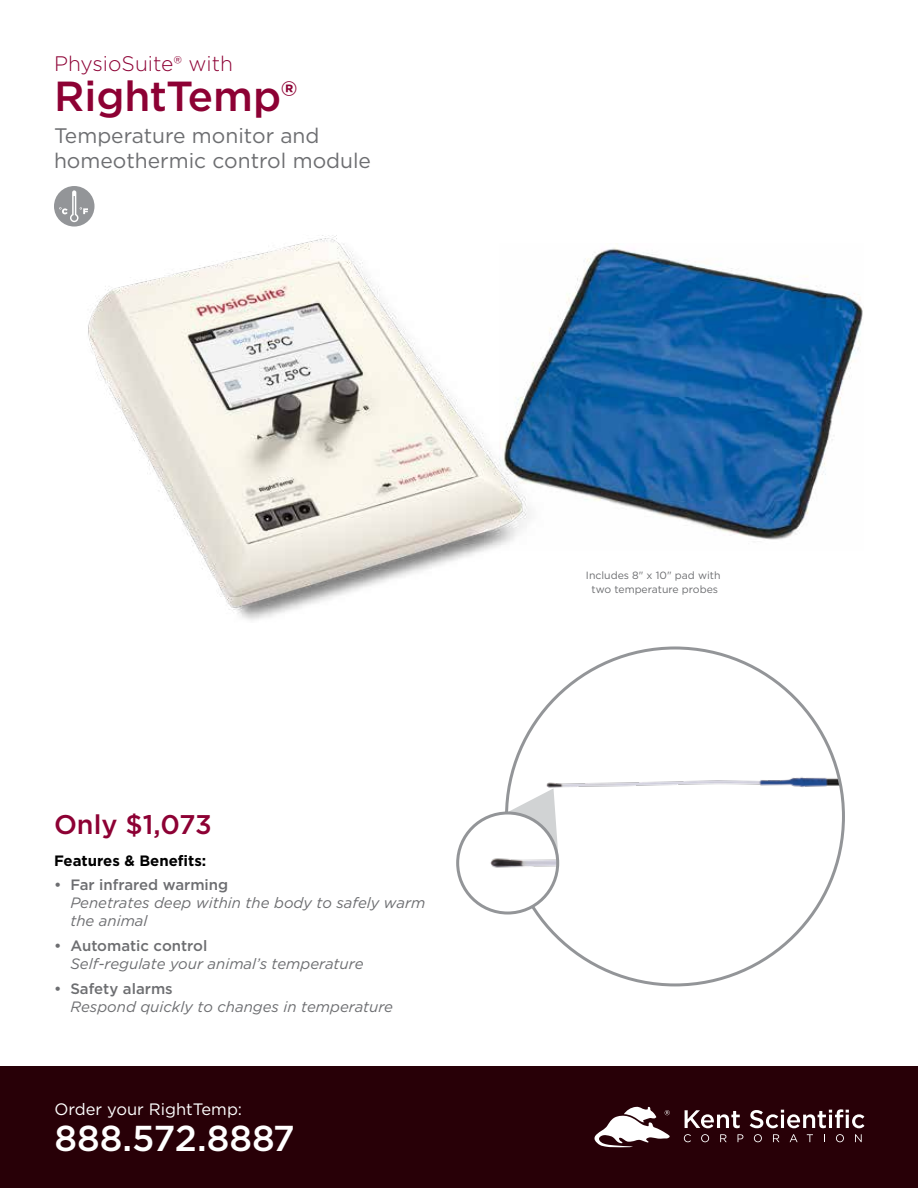
<style>
.page{position:relative;width:918px;height:1188px;background:#fff}
.page>*{position:absolute;margin:0;border:0;box-sizing:border-box;transform-origin:0 0}
.t1{font:500 42px "Gotham";color:#8d0134}
.t2{font:500 36px "Gotham";color:#fff}
.t3{font:500 27px "Gotham";color:#8d0134}
.t4{font:21px/25.2px "Gotham";color:#6d6e71}
.t5{font:300 21px "Gotham";color:#8d0134}
.t6{font:16.5px "Gotham";color:#fff}
.t7{font:italic 15px/18px "Gotham";color:#6d6e71}
.t8{font:500 15px "Gotham";color:#6d6e71}
.t9{font:700 15px "Gotham";color:#000}
.t10{font:10.5px/13.5px "Gotham";color:#6d6e71;text-align:center}
</style>
<div class="page">
<div style="left:0;top:1066px;width:918px;height:122px;background:#280007"></div>
<svg style="left:685px;top:1110px;width:55px;height:18px"></svg>
<svg style="left:750px;top:1109px;width:114px;height:19px"></svg>
<svg style="left:684px;top:1134px;width:7px;height:8px"></svg>
<svg style="left:701px;top:1134px;width:8px;height:8px"></svg>
<svg style="left:720px;top:1134px;width:7px;height:8px"></svg>
<svg style="left:738px;top:1134px;width:5px;height:8px"></svg>
<svg style="left:754px;top:1134px;width:8px;height:8px"></svg>
<svg style="left:773px;top:1134px;width:6px;height:8px"></svg>
<svg style="left:790px;top:1134px;width:8px;height:8px"></svg>
<svg style="left:807px;top:1134px;width:6px;height:8px"></svg>
<svg style="left:836px;top:1134px;width:8px;height:8px"></svg>
<svg style="left:855px;top:1134px;width:7px;height:8px"></svg>
<svg style="left:594px;top:1106px;width:76px;height:41px"></svg>
<img style="left:578px;top:243px;width:285px;height:297px">
<img style="left:54px;top:186px;width:524px;height:434px">
<img style="left:508px;top:743px;width:335px;height:55px">
<svg style="left:508px;top:788px;width:51px;height:68px"></svg>
<img style="left:458px;top:813px;width:100px;height:100px;border-radius:50px">
<div style="left:456px;top:811px;width:103px;height:104px;border:3px solid #939598;border-radius:50%"></div>
<h3 class="t5" style="left:54px;top:50px;width:181px">PhysioSuite® with</h3>
<h1 class="t1" style="left:54px;top:69px;width:245px">RightTemp®</h1>
<h3 class="t4" style="left:54px;top:123px;width:319px">Temperature monitor and homeothermic control module</h3>
<h3 class="t3" style="left:54px;top:807px;width:159px">Only $1,073</h3>
<p class="t9" style="left:54px;top:850px;width:154px">Features &amp; Benefits:</p>
<p class="t8" style="left:54px;top:875px;width:176px">• Far infrared warming</p>
<p class="t7" style="left:70px;top:894px;width:356px">Penetrates deep within the body to safely warm the animal</p>
<p class="t8" style="left:54px;top:936px;width:155px">• Automatic control</p>
<p class="t7" style="left:70px;top:954px;width:295px">Self-regulate your animal’s temperature</p>
<p class="t8" style="left:54px;top:979px;width:120px">• Safety alarms</p>
<p class="t7" style="left:70px;top:997px;width:324px">Respond quickly to changes in temperature</p>
<p class="t6" style="left:54px;top:1098px;width:189px">Order your RightTemp:</p>
<h2 class="t2" style="left:54px;top:1115px;width:242px">888.572.8887</h2>
<p class="t10" style="left:586px;top:568px;width:136px">Includes 8" x 10" pad with two temperature probes</p>
</div>
